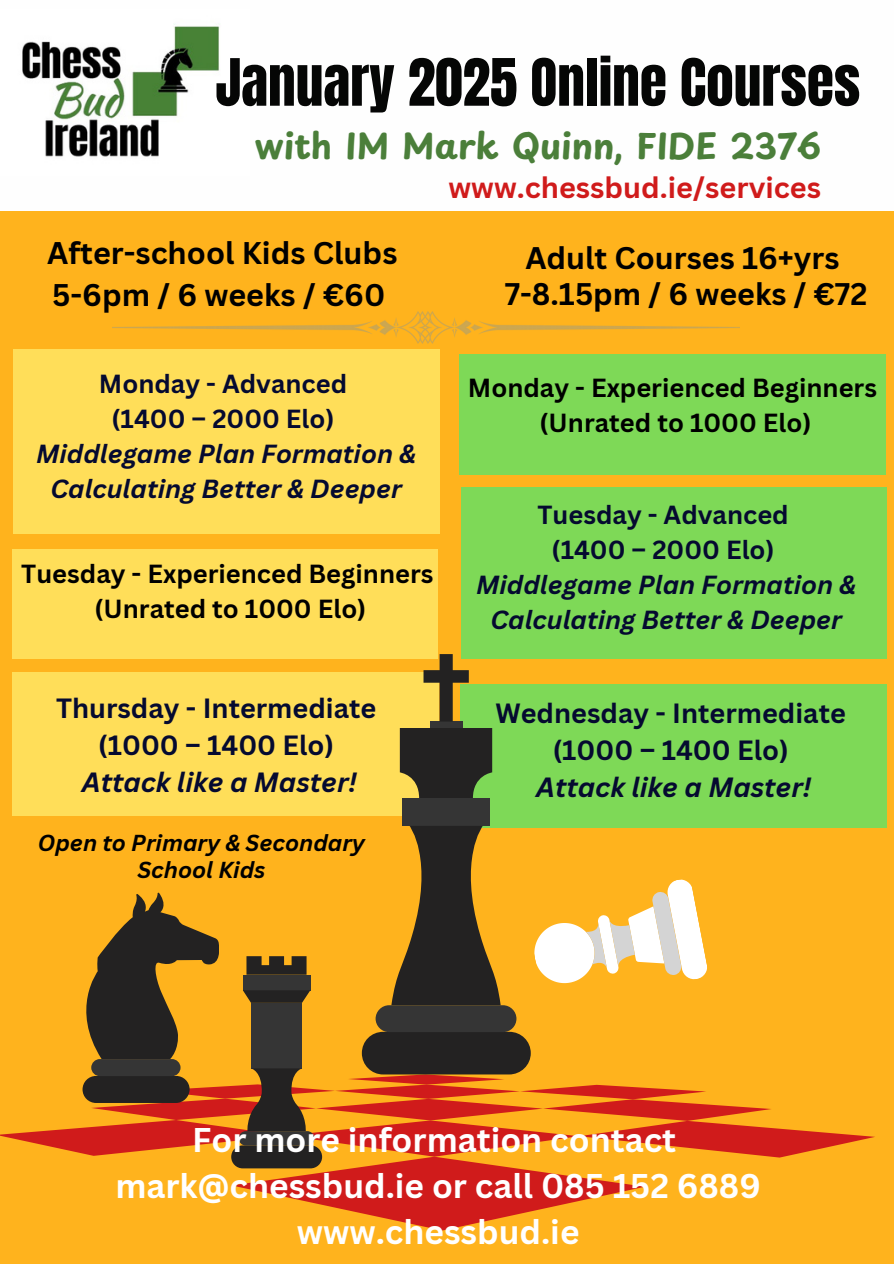
<style>
.page{position:relative;width:894px;height:1264px;background:#fff}
.page>*{position:absolute;margin:0;border:0;box-sizing:border-box;transform-origin:0 0}
.t1{font:55.35px "Anton";color:#050605}
.t2{font:700 34.5px "Playpen Sans";color:#4b7f3a}
.t3{font:700 33.3px/46.2px "Canva Sans";color:#fff;text-align:center}
.t4{font:700 30.45px/36px "Canva Sans";color:#000;text-align:center}
.t5{font:700 28.8px "Canva Sans";color:#d01b1b}
.t6{font:700 27.15px/37.2px "Canva Sans";color:#050a30;text-align:center}
.t7{font:italic 700 25.5px/34.8px "Canva Sans";color:#050a30;text-align:center}
.t8{font:700 25.5px/34.8px "Canva Sans";color:#000;text-align:center}
.t9{font:italic 700 22.5px/27px "Canva Sans";color:#000;text-align:center}
.s1{font-style:normal}
.s2{font-style:italic}
</style>
<div class="page">
<div style="left:0;top:0;width:893px;height:1263px;background:#ffb31d"></div>
<svg style="left:246px;top:956px;width:60px;height:18px"></svg>
<div style="left:243px;top:974px;width:67px;height:16px;background:#353535"></div>
<svg style="left:243px;top:990px;width:67px;height:12px"></svg>
<div style="left:251px;top:1002px;width:51px;height:66px;background:#353535"></div>
<svg style="left:0;top:1068px;width:875px;height:162px"></svg>
<svg style="left:534px;top:879px;width:173px;height:105px"></svg>
<div style="left:82px;top:1075px;width:107px;height:27px;background:#232222;border-radius:14px"></div>
<div style="left:91px;top:1059px;width:89px;height:17px;background:#353535;border-radius:9px"></div>
<svg style="left:86px;top:892px;width:133px;height:167px"></svg>
<hr style="left:600px;top:1017px;width:1px;height:67px;background:#ffb31d">
<div style="left:0;top:0;width:893px;height:211px;background:#fefefe"></div>
<img style="left:22px;top:24px;width:198px;height:133px">
<div style="left:13px;top:349px;width:426px;height:185px;background:#ffde59"></div>
<div style="left:12px;top:549px;width:426px;height:110px;background:#ffde59"></div>
<div style="left:12px;top:672px;width:426px;height:143px;background:#ffde59"></div>
<div style="left:459px;top:354px;width:425px;height:121px;background:#7ed957"></div>
<div style="left:460px;top:487px;width:426px;height:172px;background:#7ed957"></div>
<div style="left:460px;top:684px;width:426px;height:144px;background:#7ed957"></div>
<div style="left:362px;top:1031px;width:168px;height:43px;background:#232222;border-radius:21px"></div>
<div style="left:375px;top:1005px;width:141px;height:27px;background:#353535;border-radius:13px"></div>
<svg style="left:400px;top:728px;width:92px;height:70px;background:#353728"></svg>
<div style="left:430px;top:721px;width:32px;height:6px;background:#353535"></div>
<svg style="left:423px;top:654px;width:45px;height:67px"></svg>
<div style="left:402px;top:798px;width:87px;height:27px;background:#353535"></div>
<svg style="left:391px;top:825px;width:109px;height:180px"></svg>
<img style="left:112px;top:312px;width:627px;height:31px">
<h3 class="t1" style="left:215px;top:43px;width:646px">January 2025 Online Courses</h3>
<p class="t2" style="left:254px;top:118px;width:568px">with IM Mark Quinn, FIDE 2376</p>
<h4 class="t4" style="left:47px;top:231px;width:352px;line-height:41.7px;text-align:left">After-school Kids Clubs<br>5-6pm / 6 weeks / €60</h4>
<h4 class="t5" style="left:448px;top:167px;width:374px">www.chessbud.ie/services</h4>
<h3 class="t4" style="left:504px;top:239px;width:364px">Adult Courses 16+yrs<br>7-8.15pm / 6 weeks / €72</h3>
<h4 class="t7" style="left:36px;top:366px;width:381px"><span class="s1">Monday - Advanced<br>(1400 – 2000 Elo)<br></span>Middlegame Plan Formation &amp;<br>Calculating Better &amp; Deeper</h4>
<h4 class="t8" style="left:21px;top:555px;width:413px">Tuesday - Experienced Beginners (Unrated to 1000 Elo)</h4>
<h4 class="t8" style="left:468px;top:370px;width:410px">Monday - Experienced Beginners (Unrated to 1000 Elo)</h4>
<p class="t7" style="left:476px;top:497px;width:381px"><span class="s1">Tuesday - Advanced<br>(1400 – 2000 Elo)<br></span>Middlegame Plan Formation &amp;<br>Calculating Better &amp; Deeper</p>
<h1 class="t6" style="left:56px;top:689px;width:322px">Thursday - Intermediate (1000 – 1400 Elo)<br><span class="s2">Attack like a Master!</span></h1>
<h2 class="t6" style="left:495px;top:693px;width:352px">Wednesday - Intermediate (1000 – 1400 Elo)<br><span class="s2">Attack like a Master!</span></h2>
<p class="t9" style="left:38px;top:828px;width:328px">Open to Primary &amp; Secondary<br>School Kids</p>
<h3 class="t3" style="left:115px;top:1115px;width:647px">For more information contact mark@chessbud.ie or call 085 152 6889 www.chessbud.ie</h3>
</div>
